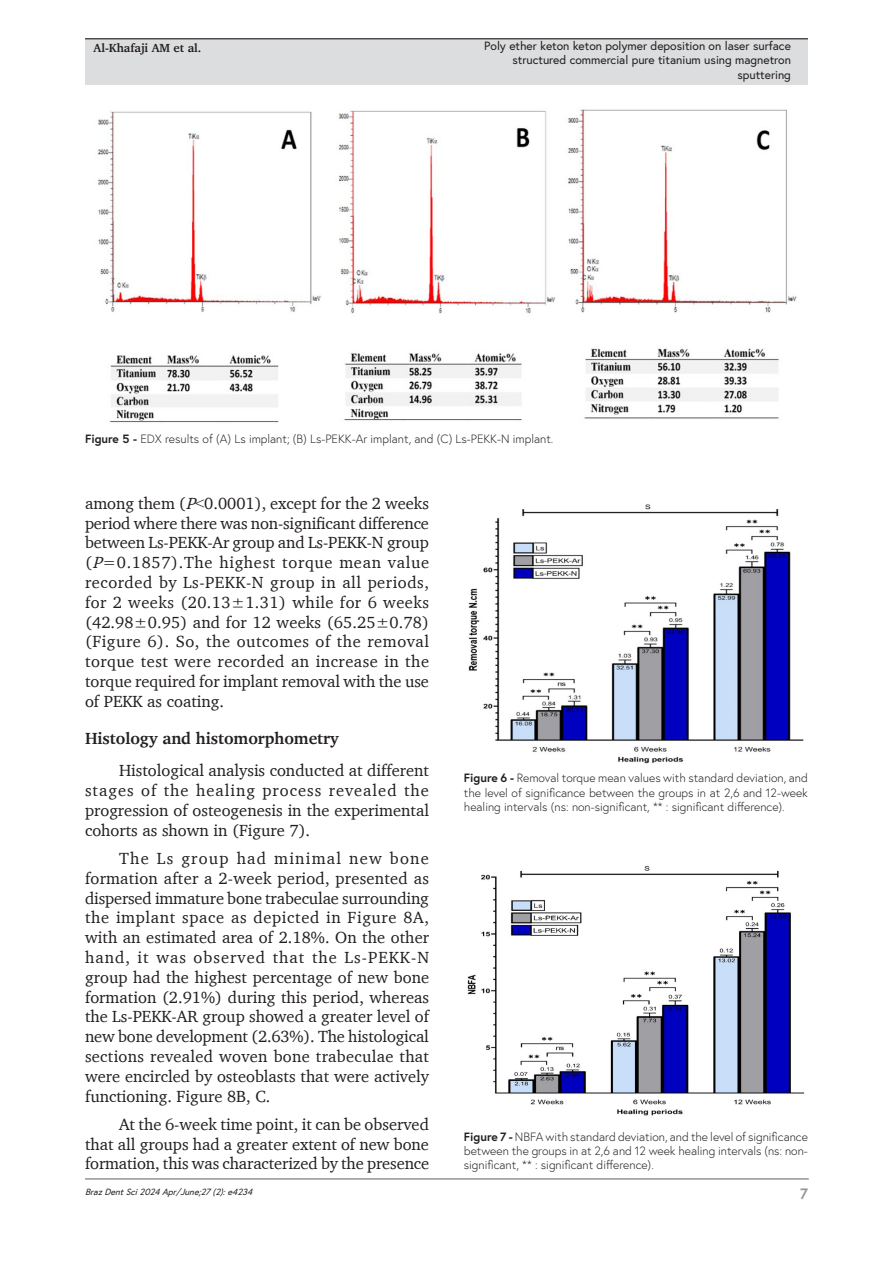
<style>
.page{position:relative;width:893px;height:1263px;background:#fff}
.page>*{position:absolute;margin:0;border:0;box-sizing:border-box;transform-origin:0 0}
.Paragraph{font:16.5px/19.8px "Charter";color:#231f20;text-align:justify}
.Heading2{font:700 16.5px "Charter";color:#231f20}
.t1{font:700 15px "Europa";color:#939598}
.FigureCaption{font:300 12px/14.4px "Europa";color:#231f20;text-align:justify}
.t2{font:12px/14.4px "Europa";letter-spacing:-.015em;color:#231f20;text-align:right}
.t3{font:12px "Europa";letter-spacing:-.195em;color:#231f20}
.t4{font:700 12px "Charter";color:#231f20}
.t5{font:italic 9px "Europa";color:#231f20}
.s1{font-weight:700}
.s2{font-style:italic}
.s3{font-family:"Times New Roman"}
</style>
<div class="page">
<hr style="left:85px;top:1178px;width:724px;height:2px;background:#939598">
<div style="left:85px;top:39px;width:723px;height:46px;background:#dcdddf"></div>
<hr style="left:85px;top:38px;width:723px;height:1px;background:#231f20">
<img style="left:97px;top:109px;width:700px;height:314px">
<img style="left:468px;top:504px;width:336px;height:260px">
<img style="left:467px;top:865px;width:338px;height:251px">
<p class="t4" style="left:94px;top:41px;width:109px">Al-Khafaji AM et al.</p>
<p class="t2" style="left:484px;top:38px;width:308px">Poly ether keton keton polymer deposition on laser surface structured commercial pure titanium using magnetron sputtering</p>
<p class="t3" style="left:463px;top:53px;width:329px">Polyetherketonketonpolymerdepositionnlasersurfacestructured commercialpuretitanium usi g magnetronsputtering</p>
<p class="FigureCaption" style="left:85px;top:432px;width:470px"><span class="s1">Figure 5 -</span> EDX results of (A) Ls implant; (B) Ls-PEKK-Ar implant, and (C) Ls-PEKK-N implant.</p>
<p class="Paragraph" style="left:85px;top:493px;width:346px">among them (<span class="s2">P</span><span class="s3">˂</span>0.0001), except for the 2 weeks period where there was non-significant difference between Ls-PEKK-Ar group and Ls-PEKK-N group (<span class="s2">P</span>=0.1857).The highest torque mean value recorded by Ls-PEKK-N group in all periods, for 2 weeks (20.13±1.31) while for 6 weeks (42.98±0.95) and for 12 weeks (65.25±0.78) (Figure 6). So, the outcomes of the removal torque test were recorded an increase in the torque required for implant removal with the use of PEKK as coating.</p>
<p class="Heading2" style="left:85px;top:728px;width:255px">Histology and histomorphometry</p>
<p class="Paragraph" style="left:85px;top:760px;width:345px;text-indent:34px">Histological analysis conducted at different stages of the healing process revealed the progression of osteogenesis in the experimental cohorts as shown in (Figure 7).</p>
<p class="Paragraph" style="left:85px;top:848px;width:346px;text-indent:34px">The Ls group had minimal new bone formation after a 2-week period, presented as dispersed immature bone trabeculae surrounding the implant space as depicted in Figure 8A, with an estimated area of 2.18%. On the other hand, it was observed that the Ls-PEKK-N group had the highest percentage of new bone formation (2.91%) during this period, whereas the Ls-PEKK-AR group showed a greater level of new bone development (2.63%). The histological sections revealed woven bone trabeculae that were encircled by osteoblasts that were actively functioning. Figure 8B, C.</p>
<p class="Paragraph" style="left:85px;top:1114px;width:346px;text-indent:34px">At the 6-week time point, it can be observed that all groups had a greater extent of new bone formation, this was characterized by the presence</p>
<p class="t5" style="left:85px;top:1185px;width:172px">BrazDentSci2024Apr/June;27(2):e4234</p>
<p class="FigureCaption" style="left:464px;top:771px;width:345px"><span class="s1">Figure 6 -</span> Removal torque mean values with standard deviation, and the level of significance between the groups in at 2,6 and 12-week healing intervals (ns: non-significant, ** : significant difference).</p>
<p class="FigureCaption" style="left:464px;top:1129px;width:345px"><span class="s1">Figure 7 -</span> NBFA with standard deviation, and the level of significance between the groups in at 2,6 and 12 week healing intervals (ns: non&shy;significant, ** : significant difference).</p>
<p class="t1" style="left:800px;top:1184px;width:9px">7</p>
</div>
